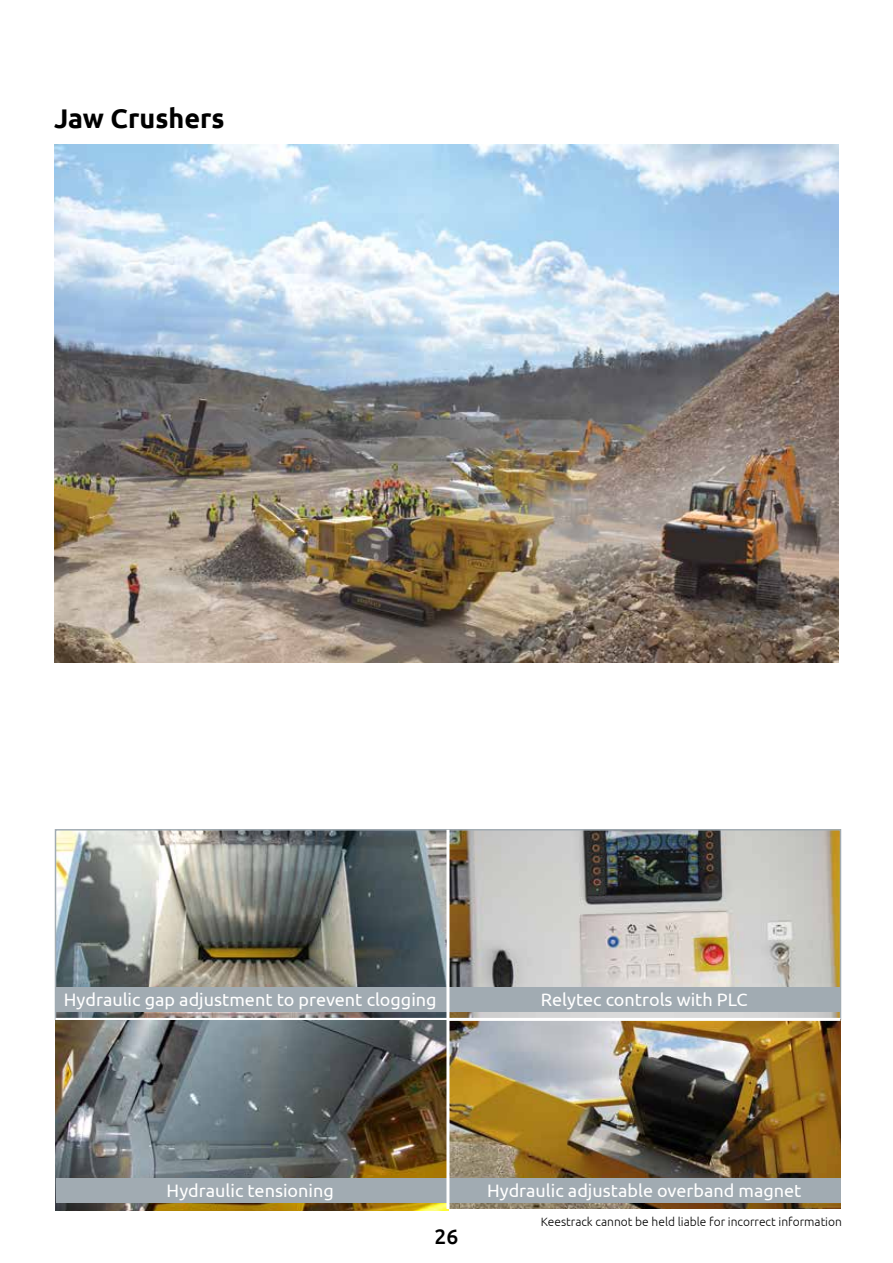
<style>
.page{position:relative;width:893px;height:1263px;background:#fff}
.page>*{position:absolute;margin:0;border:0;box-sizing:border-box;transform-origin:0 0}
.t1{font:700 27px "Ubuntu";color:#000}
.t2{font:500 21px "Ubuntu";color:#000}
.t3{font:18px "Ubuntu";color:#fff}
.t4{font:300 12px "Ubuntu";color:#000}
</style>
<div class="page">
<img style="left:58px;top:832px;width:780px;height:185px">
<div style="left:55px;top:829px;width:394px;height:191px;border:2px solid #a1abb2"></div>
<div style="left:447px;top:829px;width:394px;height:191px;border:2px solid #a1abb2"></div>
<img style="left:449px;top:1021px;width:391px;height:188px">
<hr style="left:56px;top:1018px;width:784px;height:3px;background:#fff">
<div style="left:56px;top:987px;width:784px;height:25px;background:#a1abb2"></div>
<img style="left:56px;top:1021px;width:392px;height:189px">
<div style="left:56px;top:1178px;width:784px;height:25px;background:#a1abb2"></div>
<hr style="left:446px;top:830px;width:3px;height:379px;background:#fff">
<img style="left:54px;top:145px;width:785px;height:518px">
<h1 class="t1" style="left:54px;top:102px;width:172px">Jaw Crushers</h1>
<p class="t3" style="left:64px;top:988px;width:374px">Hydraulic gap adjustment to prevent clogging</p>
<p class="t3" style="left:541px;top:988px;width:208px">Relytec controls with PLC</p>
<p class="t3" style="left:167px;top:1179px;width:169px">Hydraulic tensioning</p>
<p class="t3" style="left:487px;top:1179px;width:316px">Hydraulic adjustable overband magnet</p>
<p class="t2" style="left:435px;top:1223px;width:25px">26</p>
<p class="t4" style="left:541px;top:1214px;width:303px">Keestrack cannot be held liable for incorrect information</p>
</div>
